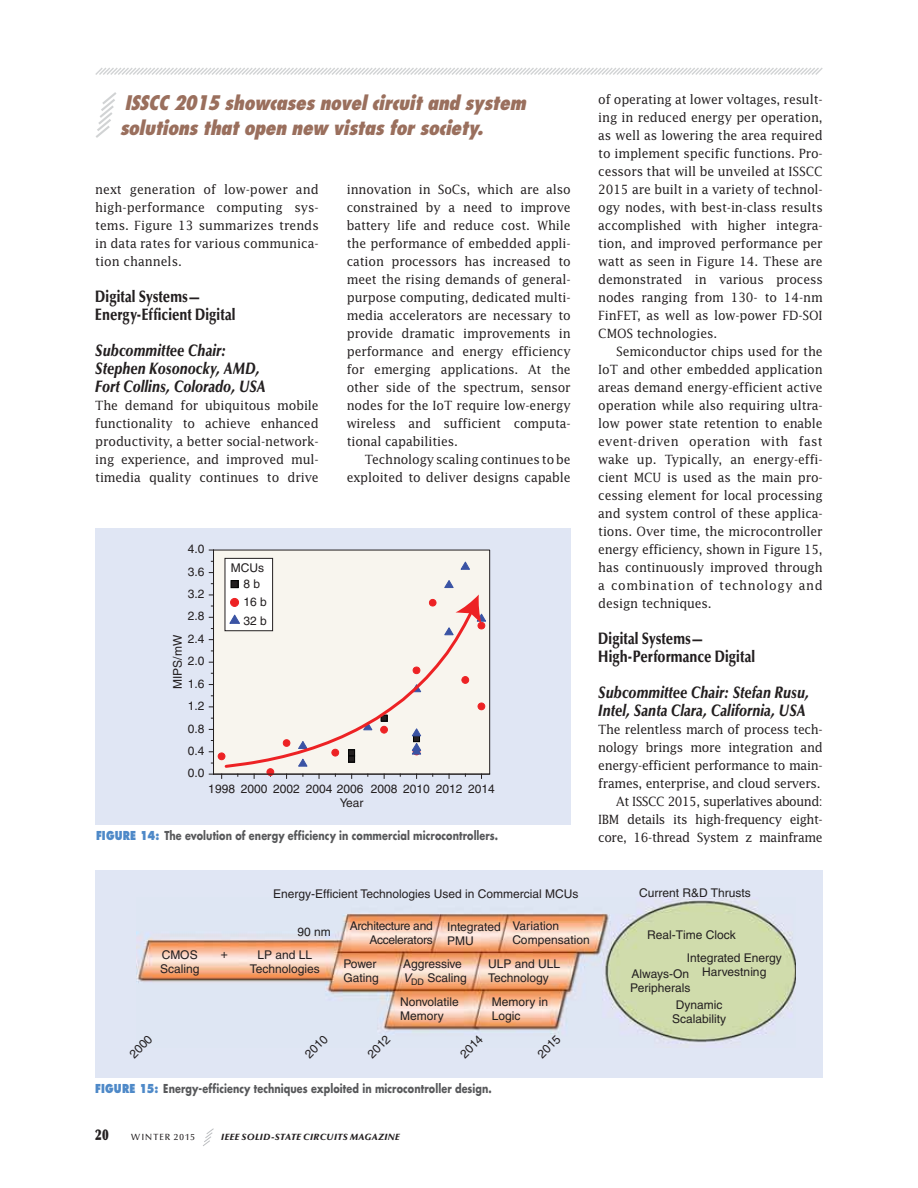
<style>
.page{position:relative;width:918px;height:1188px;background:#fff}
.page>*{position:absolute;margin:0;border:0;box-sizing:border-box;transform-origin:0 0}
.t1{font:italic 800 condensed 19.5px/24.9px "Futura Std";color:#9a6f5d}
.t2{font:italic 900 16.5px/18px "Optima LT Std";letter-spacing:.005em;color:#231f20;scale:.8 1}
.t3{font:900 16.5px/18px "Optima LT Std";letter-spacing:.005em;color:#231f20;scale:.8 1}
.t4{font:900 15px "Optima LT Std";color:#231f20;scale:.75 1}
.t5{font:12.75px/18px "Lucida Std";letter-spacing:-.01em;color:#231f20;text-align:justify;scale:.95 1}
.t6{font:12px/14.4px "Helvetica";color:#231f20}
.t7{font:700 12px "Futura Std";letter-spacing:.015em;color:#58595b;scale:.8 1}
.t8{font:12px/14.4px "Helvetica";letter-spacing:-.025em;color:#231f20;text-align:right}
.t9{font:italic 900 9px "Optima LT Std";letter-spacing:.045em;color:#231f20}
.t10{font:500 9px "Optima LT Std";letter-spacing:.115em;color:#231f20}
.s1{font-weight:800;color:#4e89c8}
.s2{font-style:italic}
</style>
<div class="page">
<svg style="left:95px;top:67px;width:728px;height:8px"></svg>
<svg style="left:203px;top:1128px;width:11px;height:18px"></svg>
<div style="left:95px;top:528px;width:476px;height:297px;background:#e0e6f4"></div>
<div style="left:214px;top:550px;width:276px;height:224px;background:#f8f5ee"></div>
<div style="left:218px;top:753px;width:7px;height:7px;background:#ed2224;border-radius:50%"></div>
<div style="left:218px;top:753px;width:7px;height:7px;border:1px solid #ed2224;border-radius:50%"></div>
<svg style="left:444px;top:580px;width:10px;height:8px"></svg>
<svg style="left:460px;top:561px;width:10px;height:9px"></svg>
<div style="left:213px;top:550px;width:277px;height:225px;border:1px solid #231f20"></div>
<div style="left:225px;top:558px;width:48px;height:73px;background:#fff"></div>
<div style="left:225px;top:558px;width:48px;height:73px;border:1px solid #231f20"></div>
<div style="left:231px;top:581px;width:7px;height:7px;background:#231f20"></div>
<div style="left:231px;top:580px;width:7px;height:8px;border:1px solid #020303"></div>
<svg style="left:221px;top:595px;width:265px;height:183px"></svg>
<div style="left:95px;top:870px;width:728px;height:207px;background:#e0e6f4"></div>
<img style="left:136px;top:898px;width:660px;height:148px">
<svg style="left:96px;top:92px;width:21px;height:46px"></svg>
<h1 class="t1" style="left:120px;top:91px;width:412px">ISSCC 2015 showcases novelcircuitand system solutions thatopen new vistas forsociety.</h1>
<p class="t5" style="left:95px;top:181px;width:237px">next generation of low-power and high- performance computing sys&shy;tems. Figure 13 summarizes trends in data rates for various communica&shy;tion channels.</p>
<p class="t3" style="left:95px;top:288px;width:177px">Digital Systems—<br>Energy-Efficient Digital</p>
<p class="t2" style="left:95px;top:342px;width:215px">Subcommittee Chair:<br>Stephen Kosonocky, AMD,<br>Fort Collins, Colorado, USA</p>
<p class="t5" style="left:95px;top:397px;width:237px">The demand for ubiquitous mobile functionality to achieve enhanced productivity, a better social-network&shy;ing experience, and improved mul&shy;timedia quality continues to drive</p>
<p class="t6" style="left:188px;top:543px;width:18px">4.0</p>
<p class="t6" style="left:188px;top:565px;width:18px">3.6</p>
<p class="t6" style="left:188px;top:588px;width:18px">3.2</p>
<p class="t6" style="left:188px;top:610px;width:18px">2.8</p>
<p class="t6" style="left:188px;top:633px;width:18px">2.4</p>
<p class="t6" style="left:172px;top:689px;width:55px;rotate:-90deg">MIPS/mW</p>
<p class="t6" style="left:188px;top:655px;width:18px">2.0</p>
<p class="t6" style="left:188px;top:677px;width:18px">1.6</p>
<p class="t6" style="left:188px;top:700px;width:18px">1.2</p>
<p class="t6" style="left:188px;top:722px;width:18px">0.8</p>
<p class="t6" style="left:188px;top:745px;width:18px">0.4</p>
<p class="t6" style="left:188px;top:767px;width:18px">0.0</p>
<p class="t6" style="left:231px;top:562px;width:35px">MCUs</p>
<p class="t6" style="left:244px;top:576px;width:25px;line-height:18.3px">8 b<br>16 b<br>32 b</p>
<p class="t5" style="left:347px;top:181px;width:237px">innovation in SoCs, which are also constrained by a need to improve battery life and reduce cost. While the performance of embedded appli&shy;cation processors has increased to meet the rising demands of general&shy;purpose computing, dedicated multi&shy;media accelerators are necessary to provide dramatic improvements in performance and energy efficiency for emerging applications. At the other side of the spectrum, sensor nodes for the IoT require low-energy wireless and sufficient computa&shy;tional capabilities.</p>
<p class="t5" style="left:347px;top:451px;width:237px;text-align:right">Technology scaling continues to be exploited to deliver designs capable</p>
<p class="t6" style="left:208px;top:783px;width:288px">1998 2000 2002 2004 2006 2008 2010 2012 2014</p>
<p class="t6" style="left:340px;top:796px;width:25px">Year</p>
<p class="t7" style="left:96px;top:830px;width:504px"><span class="s1">FIGURE 14:</span> The evolution of energy efficiency in commercial microcontrollers.</p>
<p class="t5" style="left:598px;top:91px;width:238px">of operating at lower voltages, result&shy;ing in reduced energy per operation, as well as lowering the area required to implement specific functions. Pro&shy;cessors that will be unveiled at ISSCC 2015 are built in a variety of technol&shy;ogy nodes, with best-in-class results accomplished with higher integra&shy;tion, and improved performance per watt as seen in Figure 14. These are demonstrated in various process nodes ranging from 130- to 14-nm FinFET, as well as low-power FD-SOI CMOS technologies.</p>
<p class="t5" style="left:598px;top:343px;width:238px;text-indent:18px">Semiconductor chips used for the IoT and other embedded application areas demand energy-efficient active operation while also requiring ultra&shy;low power state retention to enable event-driven operation with fast wake up. Typically, an energy-effi&shy;cient MCU is used as the main pro&shy;cessing element for local processing and system control of these applica&shy;tions. Over time, the microcontroller energy efficiency, shown in Figure 15, has continuously improved through a combination of technology and design techniques.</p>
<p class="t3" style="left:598px;top:630px;width:198px">Digital Systems—<br>High-Performance Digital</p>
<p class="t2" style="left:598px;top:684px;width:266px">Subcommittee Chair: Stefan Rusu,<br>Intel, Santa Clara, California, USA</p>
<p class="t5" style="left:598px;top:721px;width:238px;text-align:right">The relentless march of process tech&shy;nology brings more integration and energy-efficient performance to main&shy;frames, enterprise, and cloud servers.<br>At ISSCC 2015, superlatives abound:<br>IBM details its high-frequency eight&shy;core, 16-thread System z mainframe</p>
<p class="t6" style="left:273px;top:887px;width:307px">Energy-Efficient Technologies Used in Commercial MCUs</p>
<p class="t6" style="left:298px;top:925px;width:35px">90 nm</p>
<p class="t8" style="left:350px;top:919px;width:84px">Architecture and<br>Accelerators</p>
<p class="t6" style="left:447px;top:921px;width:55px">Integrated<br>PMU</p>
<p class="t6" style="left:512px;top:919px;width:79px">Variation<br>Compensation</p>
<p class="t6" style="left:488px;top:957px;width:74px">ULP and ULL<br>Technology</p>
<p class="t6" style="left:160px;top:948px;width:41px">CMOS<br>Scaling</p>
<p class="t6" style="left:250px;top:948px;width:71px;text-align:center">LP and LL<br>Technologies</p>
<p class="t6" style="left:221px;top:947px;width:9px">+</p>
<p class="t6" style="left:403px;top:957px;width:65px">Aggressive<br><span class="s2">V</span><sub>DD</sub> Scaling</p>
<p class="t6" style="left:343px;top:957px;width:37px">Power<br>Gating</p>
<p class="t6" style="left:400px;top:996px;width:60px">Nonvolatile<br>Memory</p>
<p class="t6" style="left:492px;top:996px;width:58px">Memory in<br>Logic</p>
<p class="t6" style="left:127px;top:1052px;width:28px;rotate:-45deg">2000</p>
<p class="t6" style="left:303px;top:1052px;width:28px;rotate:-45deg">2010</p>
<p class="t6" style="left:365px;top:1052px;width:28px;rotate:-45deg">2012</p>
<p class="t6" style="left:458px;top:1052px;width:28px;rotate:-45deg">2014</p>
<p class="t6" style="left:535px;top:1052px;width:28px;rotate:-45deg">2015</p>
<p class="t7" style="left:95px;top:1083px;width:497px"><span class="s1">FIGURE 15:</span> Energy-efficiency techniques exploited in microcontroller design.</p>
<p class="t4" style="left:95px;top:1126px;width:19px">20</p>
<p class="t10" style="left:131px;top:1131px;width:65px">WINTER 2015</p>
<p class="t9" style="left:221px;top:1133px;width:180px">IEEE SOLID-STATE CIRCUITS MAGAZINE</p>
<p class="t6" style="left:639px;top:887px;width:113px">Current R&amp;D Thrusts</p>
<p class="t6" style="left:687px;top:924px;width:97px;line-height:23px;text-indent:-39px">Real-Time Clock<br>Integrated Energy</p>
<p class="t6" style="left:630px;top:965px;width:138px;line-height:15.8px">Always-On Harvestning<br>Peripherals</p>
<p class="t6" style="left:672px;top:999px;width:56px;text-align:center">Dynamic<br>Scalability</p>
</div>
